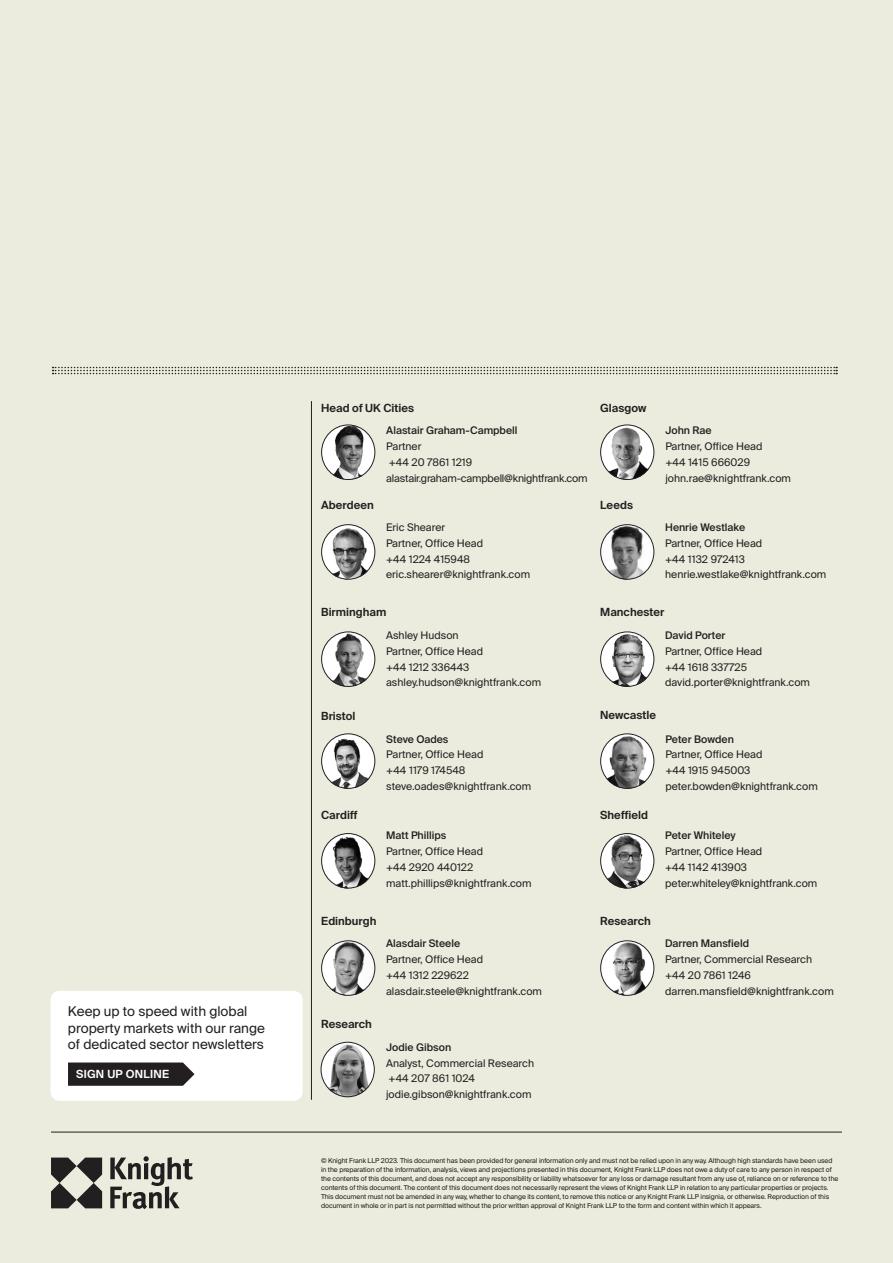
<style>
.page{position:relative;width:893px;height:1263px;background:#ebecdd}
.page>*{position:absolute;margin:0;border:0;box-sizing:border-box;transform-origin:0 0}
.t1{font:13.5px/16.5px "Suisse Intl";color:#231f20}
.t2{font:600 11.25px "Suisse Intl";color:#231f20}
.t3{font:600 11.25px "Suisse Intl";letter-spacing:.025em;color:#fff}
.t4{font:10.5px/15.8px "Suisse Intl";color:#231f20}
.t5{font:500 10.5px "Suisse Intl";color:#231f20}
.t6{font:10.5px/15.8px "Suisse Intl";letter-spacing:-.02em;color:#231f20}
.t7{font:6.75px/9px "Suisse Intl";letter-spacing:-.01em;color:#231f20}
</style>
<div class="page">
<hr style="left:51px;top:1132px;width:791px;height:1px;background:#231f20">
<svg style="left:51px;top:1157px;width:51px;height:51px"></svg>
<svg style="left:110px;top:1156px;width:83px;height:53px"></svg>
<svg style="left:53px;top:367px;width:784px;height:7px"></svg>
<div style="left:50px;top:991px;width:253px;height:110px;background:#fff;border-radius:9px"></div>
<svg style="left:68px;top:1062px;width:127px;height:24px;background:#343031"></svg>
<hr style="left:311px;top:401px;width:1px;height:699px;background:#231f20">
<svg style="left:322px;top:734px;width:53px;height:54px"></svg>
<img style="left:327px;top:737px;width:42px;height:52px">
<div style="left:321px;top:733px;width:54px;height:56px;border:1px solid #231f20;border-radius:50%"></div>
<img style="left:321px;top:940px;width:54px;height:56px">
<div style="left:321px;top:940px;width:54px;height:56px;border:1px solid #231f20;border-radius:50%"></div>
<img style="left:321px;top:1042px;width:54px;height:55px">
<div style="left:321px;top:1042px;width:54px;height:55px;border:1px solid #231f20;border-radius:50%"></div>
<img style="left:321px;top:833px;width:54px;height:55px">
<div style="left:321px;top:833px;width:54px;height:55px;border:1px solid #231f20;border-radius:50%"></div>
<img style="left:324px;top:425px;width:50px;height:55px">
<div style="left:321px;top:425px;width:54px;height:55px;border:1px solid #231f20;border-radius:50%"></div>
<img style="left:322px;top:633px;width:53px;height:54px">
<div style="left:321px;top:631px;width:54px;height:56px;border:1px solid #231f20;border-radius:50%"></div>
<img style="left:324px;top:524px;width:48px;height:56px">
<div style="left:321px;top:524px;width:54px;height:56px;border:1px solid #231f20;border-radius:50%"></div>
<img style="left:600px;top:733px;width:54px;height:56px">
<div style="left:600px;top:733px;width:54px;height:56px;border:1px solid #231f20;border-radius:50%"></div>
<img style="left:600px;top:940px;width:54px;height:56px">
<div style="left:600px;top:940px;width:54px;height:56px;border:1px solid #231f20;border-radius:50%"></div>
<img style="left:600px;top:833px;width:54px;height:55px">
<div style="left:600px;top:833px;width:54px;height:55px;border:1px solid #231f20;border-radius:50%"></div>
<img style="left:600px;top:425px;width:54px;height:55px">
<div style="left:600px;top:425px;width:54px;height:55px;border:1px solid #231f20;border-radius:50%"></div>
<img style="left:601px;top:633px;width:52px;height:54px">
<div style="left:600px;top:631px;width:54px;height:56px;border:1px solid #231f20;border-radius:50%"></div>
<img style="left:600px;top:524px;width:54px;height:56px">
<div style="left:600px;top:524px;width:54px;height:56px;border:1px solid #231f20;border-radius:50%"></div>
<h1 class="t1" style="left:68px;top:1003px;width:198px">Keep up to speed with global property markets with our range of dedicated sector newsletters</h1>
<h2 class="t3" style="left:76px;top:1067px;width:94px">SIGN UP ONLINE</h2>
<h2 class="t2" style="left:321px;top:401px;width:94px">Head of UK Cities</h2>
<h2 class="t2" style="left:600px;top:401px;width:48px">Glasgow</h2>
<h3 class="t5" style="left:386px;top:424px;width:133px">Alastair Graham-Campbell</h3>
<h3 class="t6" style="left:386px;top:439px;width:203px">Partner<br>+44 20 7861 1219 alastair.graham-campbell@knightfrank.com</h3>
<h3 class="t5" style="left:665px;top:424px;width:48px">John Rae</h3>
<h3 class="t4" style="left:665px;top:439px;width:127px">Partner, Office Head<br>+44 1415 666029 john.rae@knightfrank.com</h3>
<h2 class="t2" style="left:321px;top:498px;width:54px">Aberdeen</h2>
<h2 class="t2" style="left:600px;top:498px;width:34px">Leeds</h2>
<h3 class="t4" style="left:386px;top:520px;width:146px">Eric Shearer<br>Partner, Office Head<br>+44 1224 415948 eric.shearer@knightfrank.com</h3>
<h3 class="t5" style="left:665px;top:521px;width:81px">Henrie Westlake</h3>
<h3 class="t4" style="left:665px;top:535px;width:163px">Partner, Office Head<br>+44 1132 972413 henrie.westlake@knightfrank.com</h3>
<h2 class="t2" style="left:321px;top:605px;width:67px">Birmingham</h2>
<h2 class="t2" style="left:600px;top:605px;width:66px">Manchester</h2>
<h3 class="t4" style="left:386px;top:628px;width:157px">Ashley Hudson<br>Partner, Office Head<br>+44 1212 336443 ashley.hudson@knightfrank.com</h3>
<h3 class="t5" style="left:665px;top:629px;width:62px">David Porter</h3>
<h3 class="t4" style="left:665px;top:643px;width:146px">Partner, Office Head<br>+44 1618 337725 david.porter@knightfrank.com</h3>
<h2 class="t2" style="left:321px;top:710px;width:36px">Bristol</h2>
<h2 class="t2" style="left:600px;top:708px;width:57px">Newcastle</h2>
<h3 class="t5" style="left:386px;top:733px;width:64px">Steve Oades</h3>
<h3 class="t4" style="left:386px;top:747px;width:146px">Partner, Office Head<br>+44 1179 174548 steve.oades@knightfrank.com</h3>
<h3 class="t5" style="left:665px;top:733px;width:70px">Peter Bowden</h3>
<h3 class="t4" style="left:665px;top:747px;width:154px">Partner, Office Head<br>+44 1915 945003 peter.bowden@knightfrank.com</h3>
<h2 class="t2" style="left:321px;top:809px;width:38px">Cardiff</h2>
<h2 class="t2" style="left:600px;top:809px;width:49px">Sheffield</h2>
<h3 class="t5" style="left:386px;top:829px;width:62px">Matt Phillips</h3>
<h3 class="t4" style="left:386px;top:844px;width:147px">Partner, Office Head<br>+44 2920 440122 matt.phillips@knightfrank.com</h3>
<h3 class="t5" style="left:665px;top:829px;width:72px">Peter Whiteley</h3>
<h3 class="t4" style="left:665px;top:844px;width:154px">Partner, Office Head<br>+44 1142 413903 peter.whiteley@knightfrank.com</h3>
<h2 class="t2" style="left:321px;top:914px;width:57px">Edinburgh</h2>
<h2 class="t2" style="left:600px;top:914px;width:52px">Research</h2>
<h3 class="t5" style="left:386px;top:937px;width:76px">Alasdair Steele</h3>
<h3 class="t4" style="left:386px;top:952px;width:157px">Partner, Office Head<br>+44 1312 229622 alasdair.steele@knightfrank.com</h3>
<h3 class="t5" style="left:665px;top:937px;width:85px">Darren Mansfield</h3>
<h3 class="t4" style="left:665px;top:952px;width:170px">Partner, Commercial Research +44 20 7861 1246 darren.mansfield@knightfrank.com</h3>
<h2 class="t2" style="left:321px;top:1018px;width:52px">Research</h2>
<h3 class="t5" style="left:386px;top:1041px;width:67px">Jodie Gibson</h3>
<h3 class="t4" style="left:386px;top:1055px;width:150px">Analyst, Commercial Research +44 207 861 1024 jodie.gibson@knightfrank.com</h3>
<p class="t7" style="left:321px;top:1156px;width:519px">© Knight Frank LLP 2023. This document has been provided for general information only and must not be relied upon in any way. Although high standards have been used in the preparation of the information, analysis, views and projections presented in this document, Knight Frank LLP does not owe a duty of care to any person in respect of the contents of this document, and does not accept any responsibility or liability whatsoever for any loss or damage resultant from any use of, reliance on or reference to the contents of this document. The content of this document does not necessarily represent the views of Knight Frank LLP in relation to any particular properties or projects.<br>This document must not be amended in any way, whether to change its content, to remove this notice or any Knight Frank LLP insignia, or otherwise. Reproduction of this document in whole or in part is not permitted without the prior written approval of Knight Frank LLP to the form and content within which it appears.</p>
</div>
